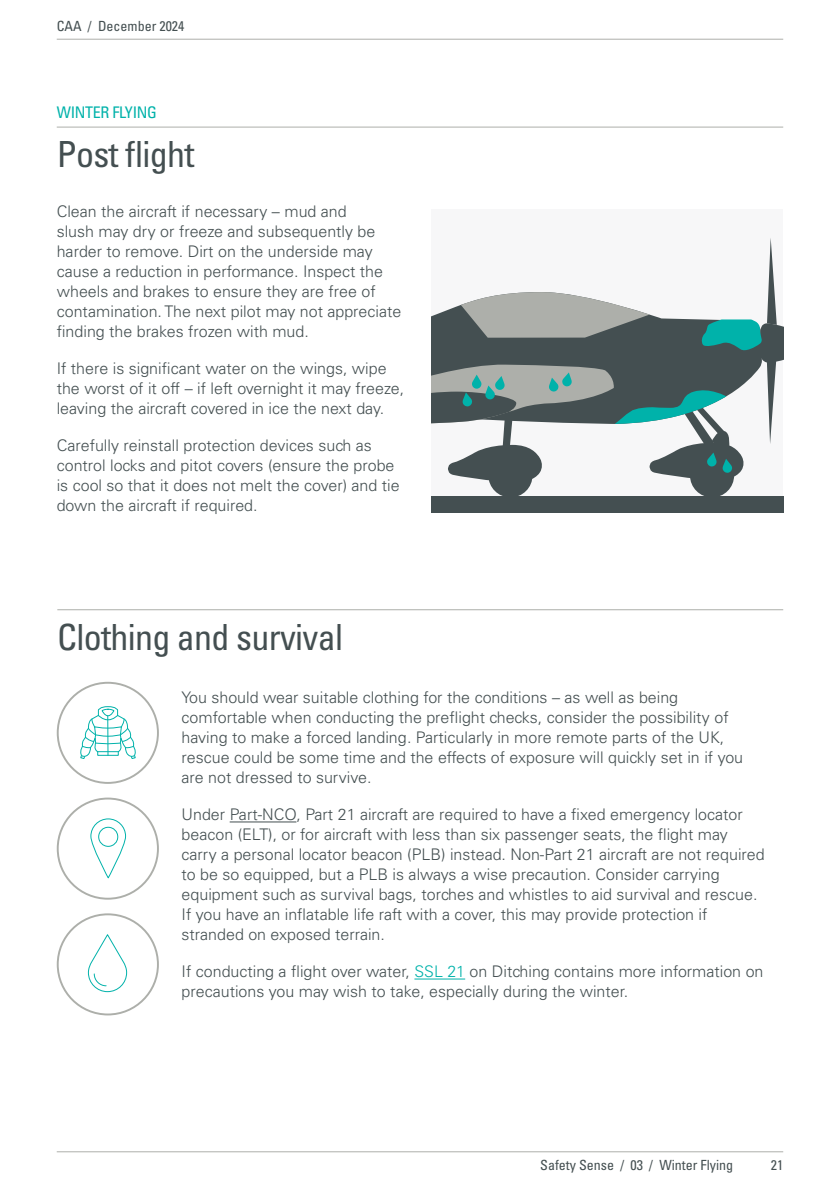
<style>
.page{position:relative;width:840px;height:1191px;background:#fff}
.page>*{position:absolute;margin:0;border:0;box-sizing:border-box;transform-origin:0 0}
.t1{font:condensed 36px "Univers LT Std";letter-spacing:-.02em;color:#444f51}
.t2{font:300 16px/20px "Univers LT Std";color:#444f51}
.t3{font:condensed 16px "Univers LT Std";letter-spacing:-.02em;color:#00b2aa}
.t4{font:condensed 14px "Univers LT Std";color:#444f51}
.s1{color:#00b2aa}
</style>
<div class="page">
<hr style="left:57px;top:127px;width:725px;height:1px;background:#adafaa">
<hr style="left:57px;top:609px;width:725px;height:1px;background:#adafaa">
<hr style="left:229px;top:821px;width:67px;height:1px;background:#444f51">
<hr style="left:414px;top:978px;width:51px;height:1px;background:#00b2aa">
<img style="left:431px;top:237px;width:351px;height:275px">
<img style="left:57px;top:682px;width:102px;height:102px;border-radius:51px">
<img style="left:57px;top:797px;width:102px;height:102px;border-radius:51px">
<img style="left:57px;top:913px;width:102px;height:102px;border-radius:51px">
<hr style="left:57px;top:1151px;width:725px;height:1px;background:#adafaa">
<hr style="left:57px;top:39px;width:725px;height:1px;background:#adafaa">
<p class="t4" style="left:57px;top:17px;width:129px">CAA / December 2024</p>
<p class="t3" style="left:57px;top:102px;width:102px">WINTER FLYING</p>
<h1 class="t1" style="left:57px;top:132px;width:139px">Post flight</h1>
<p class="t2" style="left:57px;top:201px;width:346px">Clean the aircraft if necessary – mud and<br>slush may dry or freeze and subsequently be harder to remove. Dirt on the underside may cause a reduction in performance. Inspect the wheels and brakes to ensure they are free of contamination. The next pilot may not appreciate finding the brakes frozen with mud.</p>
<p class="t2" style="left:57px;top:358px;width:349px">If there is significant water on the wings, wipe the worst of it off – if left overnight it may freeze, leaving the aircraft covered in ice the next day.</p>
<p class="t2" style="left:57px;top:435px;width:344px">Carefully reinstall protection devices such as control locks and pitot covers (ensure the probe is cool so that it does not melt the cover) and tie down the aircraft if required.</p>
<h1 class="t1" style="left:57px;top:614px;width:287px">Clothing and survival</h1>
<p class="t2" style="left:181px;top:687px;width:562px">You should wear suitable clothing for the conditions – as well as being comfortable when conducting the preflight checks, consider the possibility of having to make a forced landing. Particularly in more remote parts of the UK, rescue could be some time and the effects of exposure will quickly set in if you are not dressed to survive.</p>
<p class="t2" style="left:181px;top:804px;width:584px">Under Part-NCO, Part 21 aircraft are required to have a fixed emergency locator beacon (ELT), or for aircraft with less than six passenger seats, the flight may carry a personal locator beacon (PLB) instead. Non-Part 21 aircraft are not required to be so equipped, but a PLB is always a wise precaution. Consider carrying equipment such as survival bags, torches and whistles to aid survival and rescue.<br>If you have an inflatable life raft with a cover, this may provide protection if stranded on exposed terrain.</p>
<p class="t2" style="left:181px;top:961px;width:583px">If conducting a flight over water, <span class="s1">SSL 21</span> on Ditching contains more information on precautions you may wish to take, especially during the winter.</p>
<p class="t4" style="left:540px;top:1156px;width:194px">Safety Sense / 03 / Winter Flying</p>
<p class="t4" style="left:770px;top:1156px;width:14px">21</p>
</div>
